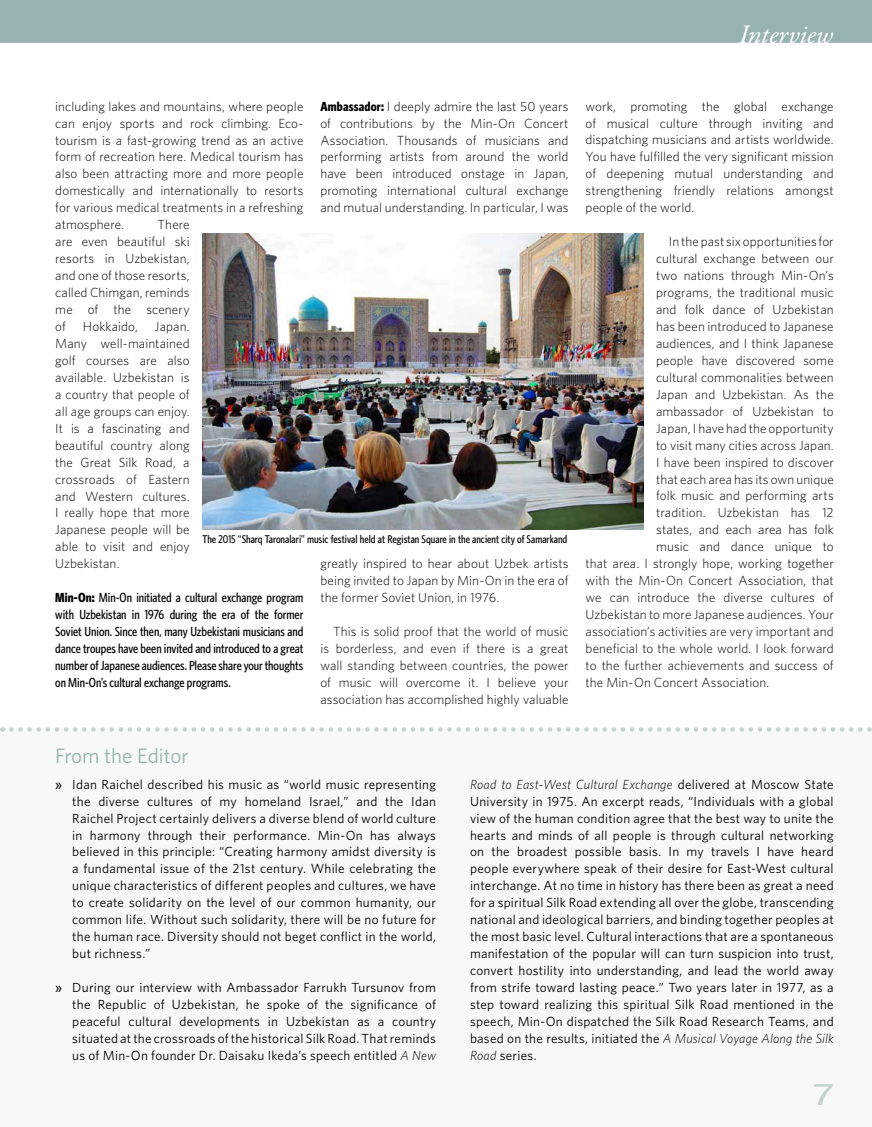
<style>
.page{position:relative;width:872px;height:1127px;background:#fff}
.page>*{position:absolute;margin:0;border:0;box-sizing:border-box;transform-origin:0 0}
.t1{font:italic 27px "Garamond Premr Pro";color:#fff}
.t2{font:expanded 27px "Vonnes";color:#c3d1d0}
.t3{font:21px "Whitney HTF";color:#98b2b2}
.t4{font:300 13.2px/17px "Whitney HTF";letter-spacing:.005em;color:#000;text-align:justify}
.t5{font:13.2px/17px "Whitney HTF";letter-spacing:.02em;color:#000;text-align:justify}
.t6{font:500 condensed 13.2px/17px "Whitney HTF";letter-spacing:-.005em;color:#000;text-align:justify}
.t7{font:500 condensed 11.25px "Whitney HTF";color:#000}
.s1{font-weight:700;font-stretch:condensed}
.s2{font-weight:700}
.s3{font-weight:500}
.s4{font-weight:300;font-style:italic}
</style>
<div class="page">
<div style="left:0;top:729px;width:872px;height:398px;background:#f6f8f9"></div>
<div style="left:0;top:0;width:872px;height:43px;background:#98b2b2"></div>
<svg style="left:11px;top:727px;width:861px;height:5px"></svg>
<img style="left:202px;top:234px;width:441px;height:295px">
<h1 class="t1" style="left:739px;top:17px;width:96px">Interview</h1>
<p class="t4" style="left:320px;top:97px;width:250px"><span class="s1">Ambassador:</span> I deeply admire the last 50 years of contributions by the Min-On Concert Association. Thousands of musicians and performing artists from around the world have been introduced onstage in Japan, promoting international cultural exchange and mutual understanding. In particular, I was</p>
<p class="t4" style="left:55px;top:97px;width:250px">including lakes and mountains, where people can enjoy sports and rock climbing. Eco&shy;tourism is a fast-growing trend as an active form of recreation here. Medical tourism has also been attracting more and more people domestically and internationally to resorts for various medical treatments in a refreshing atmosphere.</p>
<p class="t4" style="left:55px;top:216px;width:136px;text-indent:102px">There are even beautiful ski resorts in Uzbekistan, and one of those resorts, called Chimgan, reminds me of the scenery of</p>
<p class="t4" style="left:83px;top:318px;width:57px">Hokkaido,</p>
<p class="t4" style="left:55px;top:318px;width:136px;text-indent:100px">Japan.<br>Many well-maintained golf courses are also available. Uzbekistan is a country that people of all age groups can enjoy.<br>It is a fascinating and beautiful country along the Great Silk Road, a crossroads of Eastern and Western cultures.<br>I really hope that more Japanese people will be able to visit and enjoy Uzbekistan.</p>
<p class="t6" style="left:55px;top:589px;width:250px"><span class="s2">Min-On:</span> Min-On initiated a cultural exchange program with Uzbekistan in 1976 during the era of the former Soviet Union. Since then, many Uzbekistani musicians and dance troupes have been invited and introduced to a great number of Japanese audiences. Please share your thoughts on Min-On’s cultural exchange programs.</p>
<p class="t7" style="left:202px;top:533px;width:366px">The 2015 “Sharq Taronalari” music festival held at Registan Square in the ancient city of Samarkand</p>
<p class="t4" style="left:320px;top:555px;width:250px">greatly inspired to hear about Uzbek artists being invited to Japan by Min-On in the era of the former Soviet Union, in 1976.</p>
<p class="t4" style="left:320px;top:623px;width:250px;text-indent:13px">This is solid proof that the world of music is borderless, and even if there is a great wall standing between countries, the power of music will overcome it. I believe your association has accomplished highly valuable</p>
<h2 class="t3" style="left:55px;top:743px;width:135px">From the Editor</h2>
<p class="t4" style="left:585px;top:97px;width:250px">work, promoting the global exchange of musical culture through inviting and dispatching musicians and artists worldwide.<br>You have fulfilled the very significant mission of deepening mutual understanding and strengthening friendly relations amongst people of the world.</p>
<p class="t4" style="left:669px;top:233px;width:166px">In the past six opportunities for</p>
<p class="t4" style="left:656px;top:250px;width:179px">cultural exchange between our</p>
<p class="t4" style="left:656px;top:267px;width:179px">two nations through Min-On’s</p>
<p class="t4" style="left:656px;top:284px;width:179px">programs, the traditional music</p>
<p class="t4" style="left:656px;top:301px;width:179px">and folk dance of Uzbekistan</p>
<p class="t4" style="left:656px;top:318px;width:179px">has been introduced to Japanese</p>
<p class="t4" style="left:656px;top:335px;width:179px">audiences, and I think Japanese</p>
<p class="t4" style="left:656px;top:352px;width:179px">people have discovered some</p>
<p class="t4" style="left:656px;top:368px;width:179px">cultural commonalities between</p>
<p class="t4" style="left:656px;top:385px;width:179px">Japan and Uzbekistan. As the</p>
<p class="t4" style="left:656px;top:402px;width:179px">ambassador of Uzbekistan to</p>
<p class="t4" style="left:656px;top:419px;width:179px">Japan, I have had the opportunity</p>
<p class="t4" style="left:656px;top:436px;width:179px">to visit many cities across Japan.</p>
<p class="t4" style="left:656px;top:453px;width:179px">I have been inspired to discover</p>
<p class="t4" style="left:656px;top:470px;width:179px">that each area has its own unique</p>
<p class="t4" style="left:656px;top:487px;width:179px">folk music and performing arts</p>
<p class="t4" style="left:656px;top:504px;width:179px">tradition. Uzbekistan has 12</p>
<p class="t4" style="left:656px;top:521px;width:179px">states, and each area has folk</p>
<p class="t4" style="left:656px;top:538px;width:179px">music and dance unique to</p>
<p class="t4" style="left:585px;top:555px;width:250px">that area. I strongly hope, working together</p>
<p class="t4" style="left:585px;top:572px;width:250px">with the Min-On Concert Association, that</p>
<p class="t4" style="left:585px;top:589px;width:250px">we can introduce the diverse cultures of</p>
<p class="t4" style="left:585px;top:606px;width:250px">Uzbekistan to more Japanese audiences. Your</p>
<p class="t4" style="left:585px;top:623px;width:250px">association’s activities are very important and</p>
<p class="t4" style="left:585px;top:640px;width:250px">beneficial to the whole world. I look forward</p>
<p class="t4" style="left:585px;top:657px;width:250px">to the further achievements and success of</p>
<p class="t4" style="left:585px;top:674px;width:185px">the Min-On Concert Association.</p>
<p class="t5" style="left:72px;top:775px;width:365px;text-indent:-17px"><span class="s3">»</span> Idan Raichel described his music as “world music representing the diverse cultures of my homeland Israel,” and the Idan Raichel Project certainly delivers a diverse blend of world culture in harmony through their performance. Min-On has always believed in this principle: “Creating harmony amidst diversity is a fundamental issue of the 21st century. While celebrating the unique characteristics of different peoples and cultures, we have to create solidarity on the level of our common humanity, our common life. Without such solidarity, there will be no future for the human race. Diversity should not beget conflict in the world, but richness.”</p>
<p class="t5" style="left:72px;top:979px;width:365px;text-indent:-17px"><span class="s3">»</span> During our interview with Ambassador Farrukh Tursunov from the Republic of Uzbekistan, he spoke of the significance of peaceful cultural developments in Uzbekistan as a country situated at the crossroads of the historical Silk Road. That reminds us of Min-On founder Dr. Daisaku Ikeda’s speech entitled <span class="s4">A New</span></p>
<p class="t5" style="left:470px;top:775px;width:365px"><span class="s4">Road to East-West Cultural Exchange</span> delivered at Moscow State University in 1975. An excerpt reads, “Individuals with a global view of the human condition agree that the best way to unite the hearts and minds of all people is through cultural networking on the broadest possible basis. In my travels I have heard people everywhere speak of their desire for East-West cultural interchange. At no time in history has there been as great a need for a spiritual Silk Road extending all over the globe, transcending national and ideological barriers, and binding together peoples at the most basic level. Cultural interactions that are a spontaneous manifestation of the popular will can turn suspicion into trust, convert hostility into understanding, and lead the world away from strife toward lasting peace.” Two years later in 1977, as a step toward realizing this spiritual Silk Road mentioned in the speech, Min-On dispatched the Silk Road Research Teams, and based on the results, initiated the <span class="s4">A Musical Voyage Along the Silk Road</span> series.</p>
<h1 class="t2" style="left:814px;top:1078px;width:21px">7</h1>
</div>
